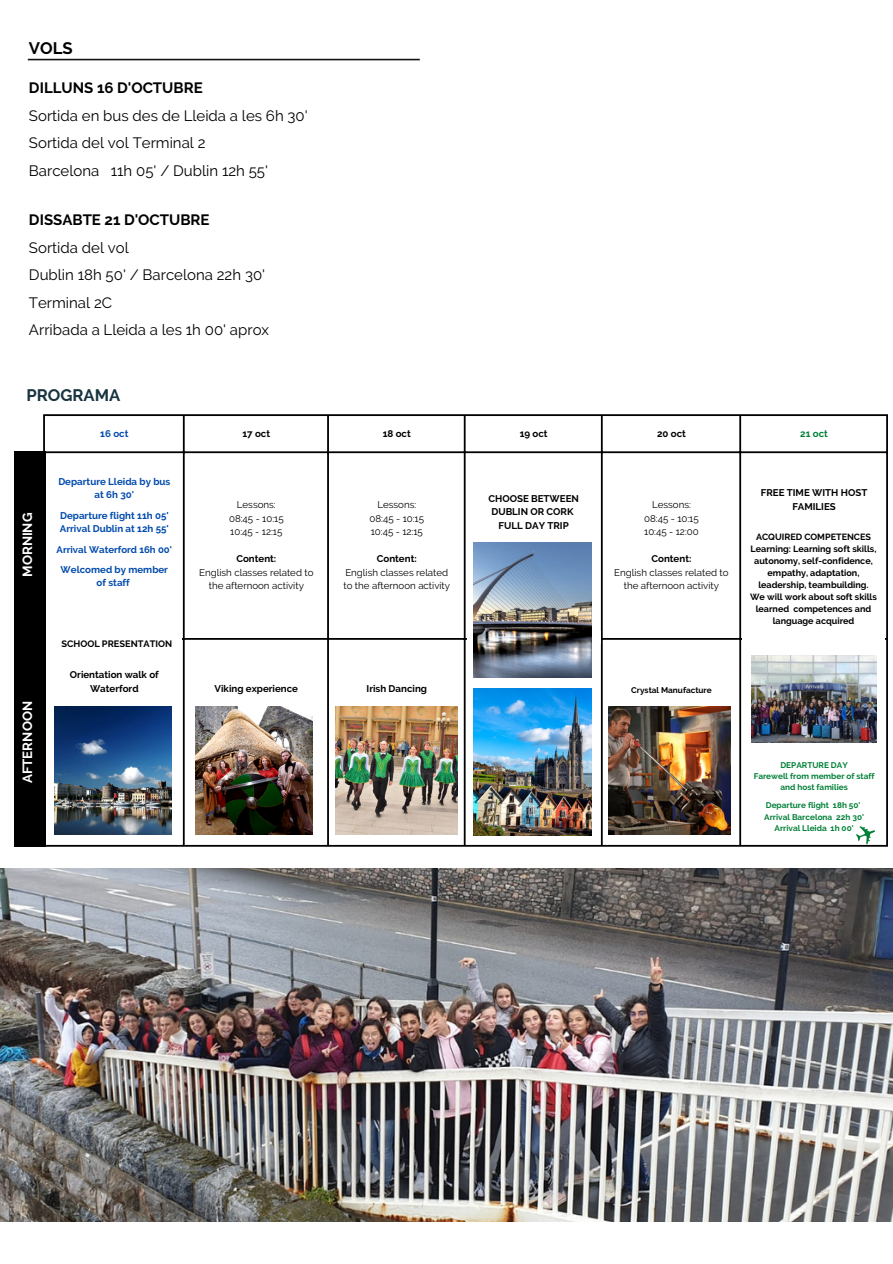
<style>
.page{position:relative;width:893px;height:1264px;background:#fff}
.page>*{position:absolute;margin:0;border:0;box-sizing:border-box;transform-origin:0 0}
.t1{font:700 16.65px "Raleway";color:#18343f}
.t2{font:700 16.65px "Raleway";color:#000}
.t3{font:15px/27.5px "Raleway";color:#000}
.t4{font:700 15px "Raleway";color:#000}
.t5{font:700 13.35px "Raleway";color:#fff}
.t6{font:9.75px/13.5px "Raleway";color:#000;text-align:center}
.t7{font:700 9.75px/13.5px "Raleway";color:#000;text-align:center}
.t8{font:700 9.75px/13.5px "Raleway";color:#004aad;text-align:center}
.t9{font:700 9.75px "Raleway";color:#008037}
.t10{font:700 9.6px "Raleway";color:#004aad}
.t11{font:700 9.3px "Raleway";color:#000}
.t12{font:700 9px/12px "Raleway";color:#000;text-align:center}
.t13{font:700 8.25px/11.2px "Raleway";color:#008037;text-align:center}
.t14{font:700 8.25px "Raleway";color:#000}
</style>
<div class="page">
<hr style="left:43px;top:416px;width:2px;height:429px;background:#000">
<hr style="left:183px;top:416px;width:2px;height:429px;background:#000">
<hr style="left:327px;top:416px;width:2px;height:429px;background:#000">
<hr style="left:464px;top:416px;width:1px;height:429px;background:#000">
<hr style="left:601px;top:416px;width:1px;height:429px;background:#000">
<hr style="left:739px;top:416px;width:2px;height:429px;background:#000">
<hr style="left:886px;top:416px;width:1px;height:429px;background:#000">
<hr style="left:43px;top:414px;width:844px;height:2px;background:#000">
<hr style="left:43px;top:451px;width:844px;height:2px;background:#000">
<hr style="left:43px;top:638px;width:844px;height:1px;background:#000">
<hr style="left:43px;top:845px;width:844px;height:1px;background:#000">
<img style="left:196px;top:706px;width:117px;height:128px">
<div style="left:45px;top:631px;width:136px;height:13px;background:#fff"></div>
<div style="left:14px;top:451px;width:31px;height:395px;background:#000"></div>
<svg style="left:853px;top:826px;width:22px;height:19px"></svg>
<img style="left:751px;top:655px;width:125px;height:87px">
<img style="left:335px;top:706px;width:122px;height:128px">
<div style="left:467px;top:631px;width:133px;height:12px;background:#fff"></div>
<img style="left:474px;top:542px;width:118px;height:135px">
<img style="left:0;top:868px;width:892px;height:353px">
<svg style="left:28px;top:59px;width:392px;height:1px"></svg>
<img style="left:55px;top:706px;width:117px;height:128px">
<img style="left:474px;top:689px;width:118px;height:146px">
<div style="left:742px;top:631px;width:142px;height:12px;background:#fff"></div>
<img style="left:608px;top:706px;width:122px;height:128px">
<h1 class="t2" style="left:29px;top:39px;width:45px">VOLS</h1>
<h2 class="t4" style="left:29px;top:79px;width:175px">DILLUNS 16 D'OCTUBRE</h2>
<h2 class="t3" style="left:29px;top:102px;width:280px">Sortida en bus des de Lleida a les 6h 30'<br>Sortida del vol Terminal 2<br>Barcelona 11h 05' / Dublin 12h 55'</h2>
<h2 class="t4" style="left:29px;top:211px;width:182px">DISSABTE 21 D'OCTUBRE</h2>
<h2 class="t3" style="left:29px;top:234px;width:242px">Sortida del vol<br>Dublin 18h 50' / Barcelona 22h 30'<br>Terminal 2C<br>Arribada a Lleida a les 1h 00' aprox</h2>
<h1 class="t1" style="left:26px;top:386px;width:95px">PROGRAMA</h1>
<p class="t8" style="left:100px;top:426px;width:30px">16 oct</p>
<p class="t7" style="left:242px;top:426px;width:29px">17 oct</p>
<p class="t7" style="left:383px;top:426px;width:30px">18 oct</p>
<p class="t7" style="left:519px;top:426px;width:29px">19 oct</p>
<p class="t7" style="left:657px;top:426px;width:30px">20 oct</p>
<p class="t9" style="left:800px;top:427px;width:29px">21 oct</p>
<p class="t8" style="left:58px;top:474px;width:113px">Departure Lleida by bus at 6h 30'</p>
<p class="t8" style="left:60px;top:508px;width:110px;text-align:left">Departure flight 11h 05'<br>Arrival Dublin at 12h 55'</p>
<p class="t10" style="left:57px;top:543px;width:117px">Arrival Waterford 16h 00'</p>
<p class="t8" style="left:61px;top:562px;width:109px">Welcomed by member of staff</p>
<p class="t7" style="left:760px;top:486px;width:108px">FREE TIME WITH HOST<br>FAMILIES</p>
<p class="t7" style="left:488px;top:491px;width:92px">CHOOSE BETWEEN<br>DUBLIN OR CORK<br>FULL DAY TRIP</p>
<p class="t6" style="left:644px;top:498px;width:56px">Lessons:<br>08:45 - 10:15<br>10:45 - 12:00</p>
<p class="t7" style="left:651px;top:552px;width:41px">Content:</p>
<p class="t6" style="left:614px;top:565px;width:116px">English classes related to the afternoon activity</p>
<p class="t6" style="left:229px;top:498px;width:56px">Lessons:<br>08:45 - 10:15<br>10:45 - 12:15</p>
<p class="t7" style="left:236px;top:552px;width:41px">Content:</p>
<p class="t6" style="left:199px;top:565px;width:116px">English classes related to the afternoon activity</p>
<p class="t6" style="left:369px;top:498px;width:56px">Lessons:<br>08:45 - 10:15<br>10:45 - 12:15</p>
<p class="t7" style="left:377px;top:552px;width:41px">Content:</p>
<p class="t6" style="left:343px;top:565px;width:108px;text-align:left">English classes related to the afternoon activity</p>
<h3 class="t5" style="left:19px;top:577px;width:66px;rotate:-90deg">MORNING</h3>
<p class="t12" style="left:750px;top:530px;width:128px">ACQUIRED COMPETENCES<br>Learning: Learning soft skills, autonomy, self-confidence, empathy, adaptation, leadership, teambuilding.<br>We will work about soft skills learned competences and language acquired</p>
<h3 class="t5" style="left:19px;top:783px;width:84px;rotate:-90deg">AFTERNOON</h3>
<p class="t11" style="left:61px;top:638px;width:112px">SCHOOL PRESENTATION</p>
<p class="t7" style="left:70px;top:668px;width:90px">Orientation walk of<br>Waterford</p>
<p class="t7" style="left:214px;top:681px;width:85px">Viking experience</p>
<p class="t7" style="left:366px;top:681px;width:62px">Irish Dancing</p>
<p class="t14" style="left:631px;top:685px;width:82px">Crystal Manufacture</p>
<p class="t13" style="left:753px;top:759px;width:122px">DEPARTURE DAY<br>Farewell from member of staff and host families</p>
<p class="t13" style="left:764px;top:800px;width:101px">Departure flight 18h 50'<br>Arrival Barcelona 22h 30'<br>Arrival Lleida 1h 00'</p>
</div>
